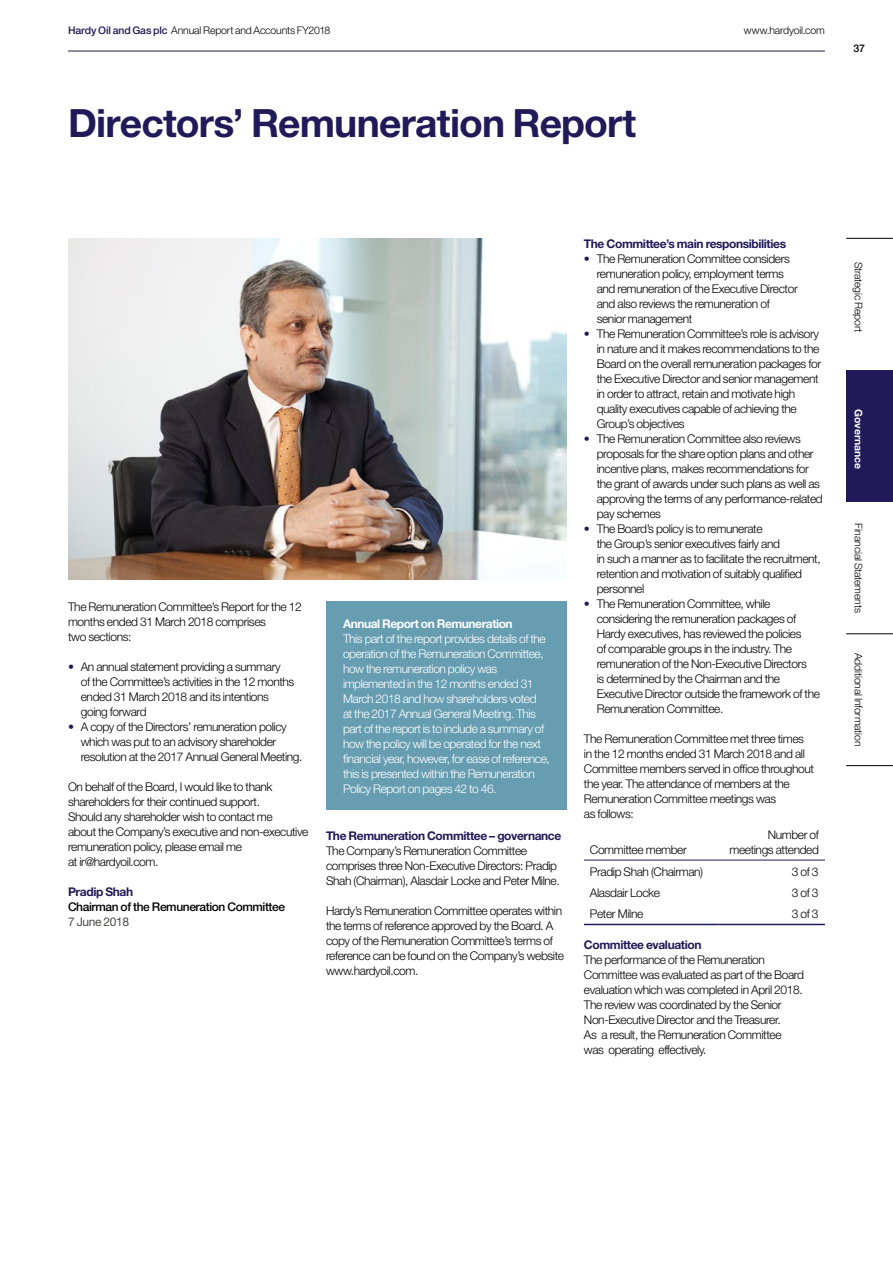
<style>
.page{position:relative;width:893px;height:1263px;background:#fff}
.page>*{position:absolute;margin:0;border:0;box-sizing:border-box;transform-origin:0 0}
.t1{font:700 39px "Helvetica Neue";letter-spacing:-.02em;color:#211a59}
.t2{font:300 12px/15px "Helvetica Neue";letter-spacing:-.035em;color:#000}
.t3{font:300 12px/15px "Helvetica Neue";letter-spacing:-.04em;color:#fff}
.t4{font:700 12px "Helvetica Neue";letter-spacing:-.035em;color:#211a59}
.t5{font:500 12px "Helvetica Neue";letter-spacing:-.035em;color:#000}
.t6{font:700 12px "Helvetica Neue";letter-spacing:-.04em;color:#fff}
.t7{font:12px "Helvetica Neue";letter-spacing:-.035em;color:#4a4a49}
.t8{font:300 10.5px "Helvetica Neue";letter-spacing:-.015em;color:#000}
.t9{font:700 10.5px "Helvetica Neue";letter-spacing:-.005em;color:#fff}
.t10{font:500 10.5px "Helvetica Neue";color:#000}
.s1{font-weight:500;color:#211a59}
.s2{color:#211a59}
</style>
<div class="page">
<div style="left:846px;top:370px;width:47px;height:132px;background:#211a59"></div>
<hr style="left:846px;top:238px;width:47px;height:1px;background:#000">
<hr style="left:846px;top:633px;width:47px;height:1px;background:#000">
<hr style="left:846px;top:765px;width:47px;height:1px;background:#000">
<hr style="left:68px;top:51px;width:757px;height:1px;background:#231f46">
<div style="left:326px;top:601px;width:241px;height:208px;background:#669db1"></div>
<hr style="left:584px;top:860px;width:135px;height:1px;background:#211a59">
<hr style="left:719px;top:860px;width:106px;height:1px;background:#211a59">
<hr style="left:584px;top:924px;width:135px;height:1px;background:#211a59">
<hr style="left:719px;top:924px;width:106px;height:1px;background:#211a59">
<img style="left:68px;top:238px;width:499px;height:342px">
<p class="t8" style="left:68px;top:24px;width:264px"><span class="s1">Hardy Oil and Gas plc</span> Annual Report and Accounts FY2018</p>
<h1 class="t1" style="left:68px;top:99px;width:570px">Directors’ Remuneration Report</h1>
<p class="t8" style="left:744px;top:24px;width:83px">www.hardyoil.com</p>
<p class="t10" style="left:854px;top:42px;width:13px">37</p>
<p class="t2" style="left:68px;top:598px;width:235px">The Remuneration Committee’s Report for the 12 months ended 31 March 2018 comprises<br>two sections:</p>
<p class="t2" style="left:81px;top:658px;width:215px;text-indent:-13px"><span class="s2">•</span> An annual statement providing a summary<br>of the Committee’s activities in the 12 months ended 31 March 2018 and its intentions going forward</p>
<p class="t2" style="left:81px;top:718px;width:223px;text-indent:-13px"><span class="s2">•</span> A copy of the Directors’ remuneration policy which was put to an advisory shareholder resolution at the 2017 Annual General Meeting.</p>
<p class="t2" style="left:68px;top:778px;width:242px">On behalf of the Board, I would like to thank shareholders for their continued support.<br>Should any shareholder wish to contact me<br>about the Company’s executive and non-executive remuneration policy, please email me<br>at ir@hardyoil.com.</p>
<p class="t4" style="left:68px;top:884px;width:67px">Pradip Shah</p>
<p class="t5" style="left:68px;top:899px;width:219px">Chairman of the Remuneration Committee</p>
<p class="t7" style="left:68px;top:914px;width:63px">7 June 2018</p>
<p class="t6" style="left:343px;top:616px;width:171px">Annual Report on Remuneration</p>
<p class="t3" style="left:343px;top:630px;width:208px">This part of the report provides details of the operation of the Remuneration Committee, how the remuneration policy was implemented in the 12 months ended 31<br>March 2018 and how shareholders voted<br>at the 2017 Annual General Meeting. This part of the report is to include a summary of how the policy will be operated for the next financial year, however, for ease of reference, this is presented within the Remuneration Policy Report on pages 42 to 46.</p>
<p class="t4" style="left:326px;top:828px;width:237px">The Remuneration Committee – governance</p>
<p class="t2" style="left:326px;top:842px;width:235px">The Company’s Remuneration Committee comprises three Non-Executive Directors: Pradip<br>Shah (Chairman), Alasdair Locke and Peter Milne.</p>
<p class="t2" style="left:326px;top:902px;width:240px">Hardy’s Remuneration Committee operates within the terms of reference approved by the Board. A copy of the Remuneration Committee’s terms of reference can be found on the Company’s website www.hardyoil.com.</p>
<p class="t4" style="left:584px;top:236px;width:204px">The Committee’s main responsibilities</p>
<p class="t2" style="left:597px;top:250px;width:203px;text-indent:-13px"><span class="s2">•</span> The Remuneration Committee considers remuneration policy, employment terms and remuneration of the Executive Director and also reviews the remuneration of senior management</p>
<p class="t2" style="left:597px;top:325px;width:226px;text-indent:-13px"><span class="s2">•</span> The Remuneration Committee’s role is advisory in nature and it makes recommendations to the Board on the overall remuneration packages for the Executive Director and senior management in order to attract, retain and motivate high quality executives capable of achieving the Group’s objectives</p>
<p class="t2" style="left:597px;top:430px;width:227px;text-indent:-13px"><span class="s2">•</span> The Remuneration Committee also reviews proposals for the share option plans and other incentive plans, makes recommendations for the grant of awards under such plans as well as approving the terms of any performance-related pay schemes</p>
<p class="t2" style="left:597px;top:520px;width:225px;text-indent:-13px"><span class="s2">•</span> The Board’s policy is to remunerate<br>the Group’s senior executives fairly and<br>in such a manner as to facilitate the recruitment, retention and motivation of suitably qualified personnel</p>
<p class="t2" style="left:597px;top:595px;width:225px;text-indent:-13px"><span class="s2">•</span> The Remuneration Committee, while considering the remuneration packages of Hardy executives, has reviewed the policies<br>of comparable groups in the industry. The remuneration of the Non-Executive Directors<br>is determined by the Chairman and the Executive Director outside the framework of the Remuneration Committee.</p>
<p class="t2" style="left:584px;top:730px;width:232px">The Remuneration Committee met three times in the 12 months ended 31 March 2018 and all Committee members served in office throughout the year. The attendance of members at the Remuneration Committee meetings was<br>as follows:</p>
<p class="t2" style="left:590px;top:842px;width:98px">Committee member</p>
<p class="t2" style="left:729px;top:827px;width:91px;text-align:right">Number of meetings attended</p>
<p class="t2" style="left:590px;top:863px;width:115px">Pradip Shah (Chairman)</p>
<p class="t2" style="left:792px;top:863px;width:28px">3 of 3</p>
<p class="t2" style="left:590px;top:885px;width:72px">Alasdair Locke</p>
<p class="t2" style="left:792px;top:885px;width:28px">3 of 3</p>
<p class="t2" style="left:590px;top:906px;width:55px">Peter Milne</p>
<p class="t2" style="left:792px;top:906px;width:28px">3 of 3</p>
<p class="t4" style="left:584px;top:937px;width:119px">Committee evaluation</p>
<p class="t2" style="left:584px;top:952px;width:221px">The performance of the Remuneration Committee was evaluated as part of the Board evaluation which was completed in April 2018.<br>The review was coordinated by the Senior Non-Executive Director and the Treasurer.<br>As a result, the Remuneration Committee was operating effectively.</p>
<p class="t8" style="left:865px;top:262px;width:72px;rotate:90deg">Strategic Report</p>
<p class="t9" style="left:865px;top:409px;width:61px;rotate:90deg">Governance</p>
<p class="t8" style="left:865px;top:523px;width:91px;rotate:90deg">Financial Statements</p>
<p class="t8" style="left:865px;top:653px;width:95px;rotate:90deg">Additional Information</p>
</div>
